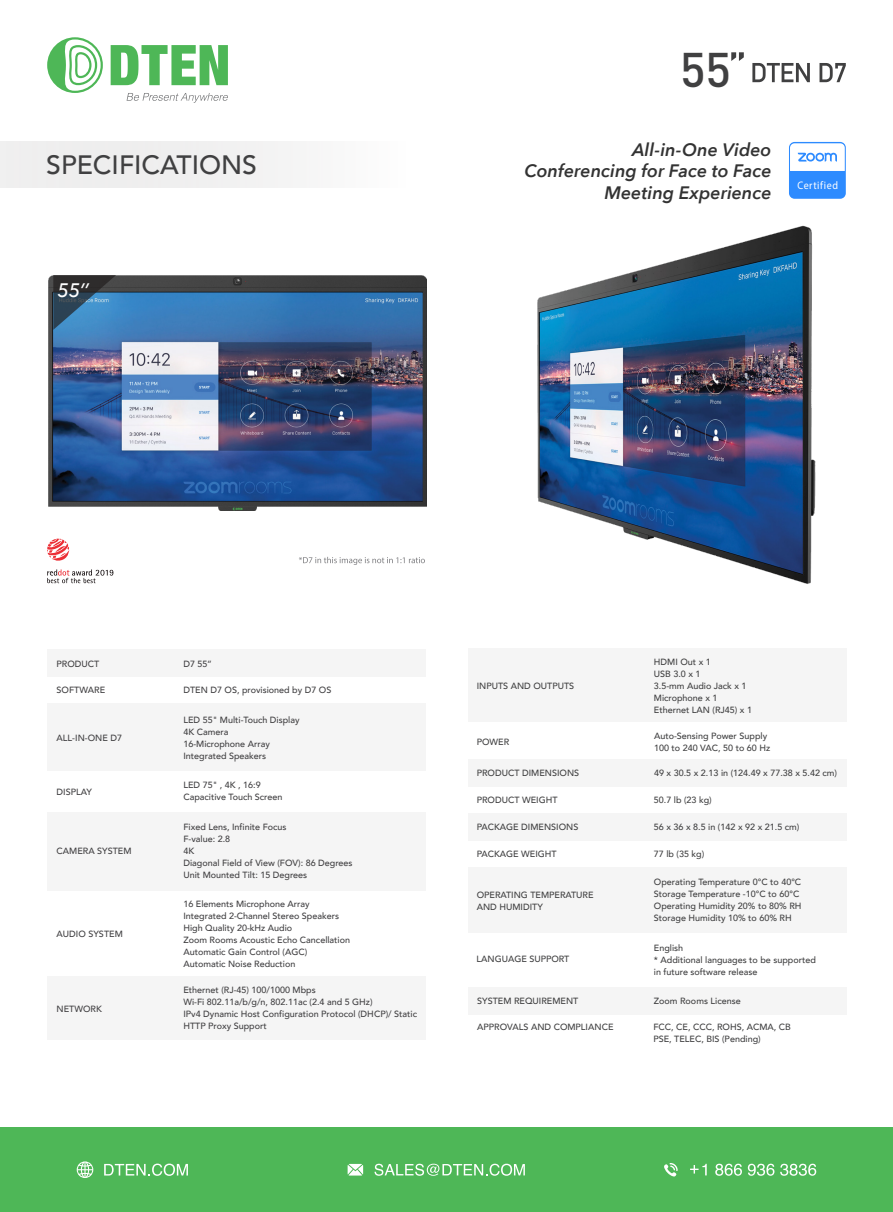
<style>
.page{position:relative;width:893px;height:1212px;background:#fff}
.page>*{position:absolute;margin:0;border:0;box-sizing:border-box;transform-origin:0 0}
.t1{font:500 48px "DIN";color:#404041}
.t2{font:500 26.55px "Avenir";color:#404041}
.t3{font:italic 500 19.5px "Avenir Next";color:#fff}
.t4{font:italic 600 18px/21.6px "Avenir Next";color:#333;text-align:right}
.t5{font:10.95px "Myriad Pro";letter-spacing:.055em;color:#fff;scale:.92 1}
.t6{font:500 9px/12px "Avenir";color:#404041}
.t7{font:500 9px/12px "Avenir";color:#414042}
</style>
<div class="page">
<svg style="left:731px;top:52px;width:13px;height:9px"></svg>
<div style="left:0;top:142px;width:405px;height:45px;background:#f0f0f0"></div>
<svg style="left:752px;top:63px;width:58px;height:19px"></svg>
<svg style="left:819px;top:63px;width:27px;height:19px"></svg>
<svg style="left:111px;top:45px;width:117px;height:40px"></svg>
<svg style="left:47px;top:37px;width:56px;height:56px"></svg>
<svg style="left:127px;top:93px;width:101px;height:10px"></svg>
<img style="left:48px;top:275px;width:378px;height:235px">
<img style="left:537px;top:226px;width:279px;height:358px">
<div style="left:0;top:1127px;width:893px;height:85px;background:#4eb757"></div>
<svg style="left:348px;top:1164px;width:15px;height:11px"></svg>
<svg style="left:374px;top:1164px;width:151px;height:12px"></svg>
<svg style="left:690px;top:1164px;width:17px;height:11px"></svg>
<svg style="left:715px;top:1164px;width:27px;height:12px"></svg>
<svg style="left:748px;top:1164px;width:26px;height:12px"></svg>
<svg style="left:780px;top:1164px;width:36px;height:12px"></svg>
<svg style="left:664px;top:1163px;width:14px;height:14px"></svg>
<svg style="left:77px;top:1161px;width:16px;height:17px"></svg>
<svg style="left:104px;top:1163px;width:84px;height:13px"></svg>
<div style="left:47px;top:976px;width:379px;height:64px;background:#f1f1f1"></div>
<div style="left:47px;top:650px;width:379px;height:27px;background:#f1f1f1"></div>
<div style="left:47px;top:704px;width:379px;height:67px;background:#f1f1f1"></div>
<div style="left:47px;top:812px;width:379px;height:78px;background:#f1f1f1"></div>
<svg style="left:53px;top:275px;width:63px;height:55px"></svg>
<div style="left:789px;top:142px;width:57px;height:57px;background:#2d8bff;border-radius:6px"></div>
<svg style="left:790px;top:143px;width:55px;height:28px"></svg>
<div style="left:468px;top:648px;width:378px;height:74px;background:#f1f1f1"></div>
<div style="left:468px;top:813px;width:378px;height:27px;background:#f1f1f1"></div>
<div style="left:468px;top:759px;width:378px;height:27px;background:#f1f1f1"></div>
<div style="left:468px;top:987px;width:378px;height:27px;background:#f1f1f1"></div>
<div style="left:468px;top:867px;width:378px;height:66px;background:#f1f1f1"></div>
<svg style="left:47px;top:539px;width:22px;height:22px"></svg>
<svg style="left:47px;top:569px;width:66px;height:14px"></svg>
<svg style="left:299px;top:557px;width:126px;height:8px"></svg>
<h2 class="t2" style="left:46px;top:141px;width:212px">SPECIFICATIONS</h2>
<h3 class="t3" style="left:57px;top:274px;width:33px">55’’</h3>
<h1 class="t1" style="left:680px;top:39px;width:53px">55</h1>
<h3 class="t4" style="left:524px;top:138px;width:249px">All-in-One Video<br>Conferencing for Face to Face<br>Meeting Experience</h3>
<p class="t5" style="left:797px;top:178px;width:46px">Certified</p>
<p class="t7" style="left:57px;top:657px;width:44px">PRODUCT</p>
<p class="t7" style="left:57px;top:683px;width:50px">SOFTWARE</p>
<p class="t7" style="left:57px;top:731px;width:67px">ALL-IN-ONE D7</p>
<p class="t7" style="left:57px;top:785px;width:37px">DISPLAY</p>
<p class="t7" style="left:57px;top:845px;width:76px">CAMERA SYSTEM</p>
<p class="t7" style="left:57px;top:928px;width:68px">AUDIO SYSTEM</p>
<p class="t7" style="left:57px;top:1002px;width:47px">NETWORK</p>
<p class="t7" style="left:183px;top:657px;width:30px">D7 55’’</p>
<p class="t7" style="left:183px;top:683px;width:150px">DTEN D7 OS, provisioned by D7 OS</p>
<p class="t7" style="left:183px;top:713px;width:118px">LED 55" Multi-Touch Display<br>4K Camera<br>16-Microphone Array<br>Integrated Speakers</p>
<p class="t7" style="left:183px;top:778px;width:101px">LED 75" , 4K , 16:9<br>Capacitive Touch Screen</p>
<p class="t7" style="left:183px;top:820px;width:171px">Fixed Lens, Infinite Focus<br>F-value: 2.8<br>4K<br>Diagonal Field of View (FOV): 86 Degrees<br>Unit Mounted Tilt: 15 Degrees</p>
<p class="t7" style="left:183px;top:897px;width:168px">16 Elements Microphone Array<br>Integrated 2-Channel Stereo Speakers<br>High Quality 20-kHz Audio<br>Zoom Rooms Acoustic Echo Cancellation<br>Automatic Gain Control (AGC)<br>Automatic Noise Reduction</p>
<p class="t7" style="left:183px;top:983px;width:235px">Ethernet (RJ-45) 100/1000 Mbps<br>Wi-Fi 802.11a/b/g/n, 802.11ac (2.4 and 5 GHz)<br>IPv4 Dynamic Host Configuration Protocol (DHCP)/ Static HTTP Proxy Support</p>
<p class="t6" style="left:477px;top:679px;width:99px">INPUTS AND OUTPUTS</p>
<p class="t6" style="left:477px;top:735px;width:34px">POWER</p>
<p class="t6" style="left:477px;top:767px;width:104px">PRODUCT DIMENSIONS</p>
<p class="t6" style="left:477px;top:794px;width:82px">PRODUCT WEIGHT</p>
<p class="t6" style="left:477px;top:821px;width:103px">PACKAGE DIMENSIONS</p>
<p class="t6" style="left:477px;top:847px;width:82px">PACKAGE WEIGHT</p>
<p class="t6" style="left:477px;top:888px;width:118px">OPERATING TEMPERATURE<br>AND HUMIDITY</p>
<p class="t6" style="left:477px;top:952px;width:94px">LANGUAGE SUPPORT</p>
<p class="t6" style="left:477px;top:994px;width:103px">SYSTEM REQUIREMENT</p>
<p class="t6" style="left:477px;top:1020px;width:138px">APPROVALS AND COMPLIANCE</p>
<p class="t6" style="left:654px;top:655px;width:100px">HDMI Out x 1<br>USB 3.0 x 1<br>3.5-mm Audio Jack x 1<br>Microphone x 1<br>Ethernet LAN (RJ45) x 1</p>
<p class="t6" style="left:654px;top:729px;width:118px">Auto-Sensing Power Supply<br>100 to 240 VAC, 50 to 60 Hz</p>
<p class="t6" style="left:654px;top:767px;width:184px">49 x 30.5 x 2.13 in (124.49 x 77.38 x 5.42 cm)</p>
<p class="t6" style="left:654px;top:793px;width:59px">50.7 lb (23 kg)</p>
<p class="t6" style="left:654px;top:821px;width:147px">56 x 36 x 8.5 in (142 x 92 x 21.5 cm)</p>
<p class="t6" style="left:654px;top:847px;width:52px">77 lb (35 kg)</p>
<p class="t6" style="left:654px;top:876px;width:149px">Operating Temperature 0°C to 40°C<br>Storage Temperature -10°C to 60°C<br>Operating Humidity 20% to 80% RH<br>Storage Humidity 10% to 60% RH</p>
<p class="t6" style="left:654px;top:941px;width:164px">English<br>* Additional languages to be supported in future software release</p>
<p class="t6" style="left:654px;top:994px;width:88px">Zoom Rooms License</p>
<p class="t6" style="left:653px;top:1020px;width:139px">FCC, CE, CCC, ROHS, ACMA, CB<br>PSE, TELEC, BIS (Pending)</p>
</div>
